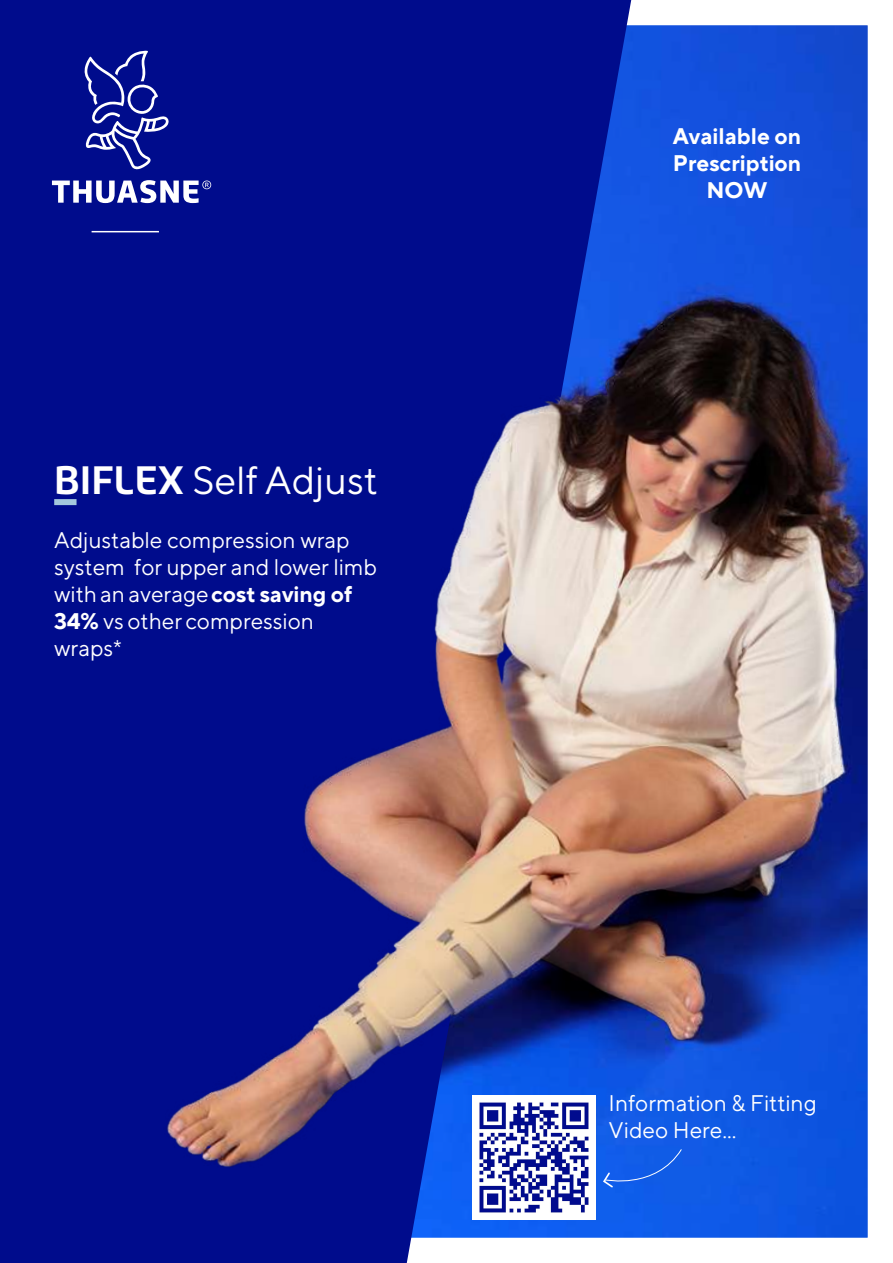
<style>
.page{position:relative;width:893px;height:1263px;background:#fff}
.page>*{position:absolute;margin:0;border:0;box-sizing:border-box;transform-origin:0 0}
.t1{font:39px "TT Norms Pro";color:#fff}
.t2{font:22.5px/27px "TT Norms Pro";color:#fff}
.t3{font:700 22.5px/27px "TT Norms Pro";color:#fff}
.t4{font:700 22.5px "TT Norms Pro";color:#fff}
.s1{font-family:"Roihu";font-weight:700}
.s2{font-style:inherit}
.s3{font-weight:700}
</style>
<div class="page">
<div style="left:0;top:0;width:631px;height:1263px;background:#000c8c"></div>
<div style="left:0;top:0;width:250px;height:255px;background:#000c8c"></div>
<img style="left:44px;top:1px;width:824px;height:1262px">
<img style="left:472px;top:1096px;width:123px;height:123px">
<div style="left:601px;top:1145px;width:81px;height:46px;background:#105ce8"></div>
<h1 class="t1" style="left:54px;top:452px;width:325px"><span class="s1">BIFLEX</span> Self Adjust</h1>
<p class="t2" style="left:54px;top:525px;width:324px">Adjustable compression wrap system for upper and lower limb <span class="s2">with an average</span> <span class="s3">cost saving of<br>34%</span> <span class="s2">vs other compression wraps*</span></p>
<p class="t3" style="left:673px;top:120px;width:130px">Available on<br>Prescription</p>
<p class="t4" style="left:706px;top:173px;width:63px">NOW</p>
<p class="t2" style="left:609px;top:1088px;width:210px">Information &amp; Fitting<br>Video Here...</p>
</div>
